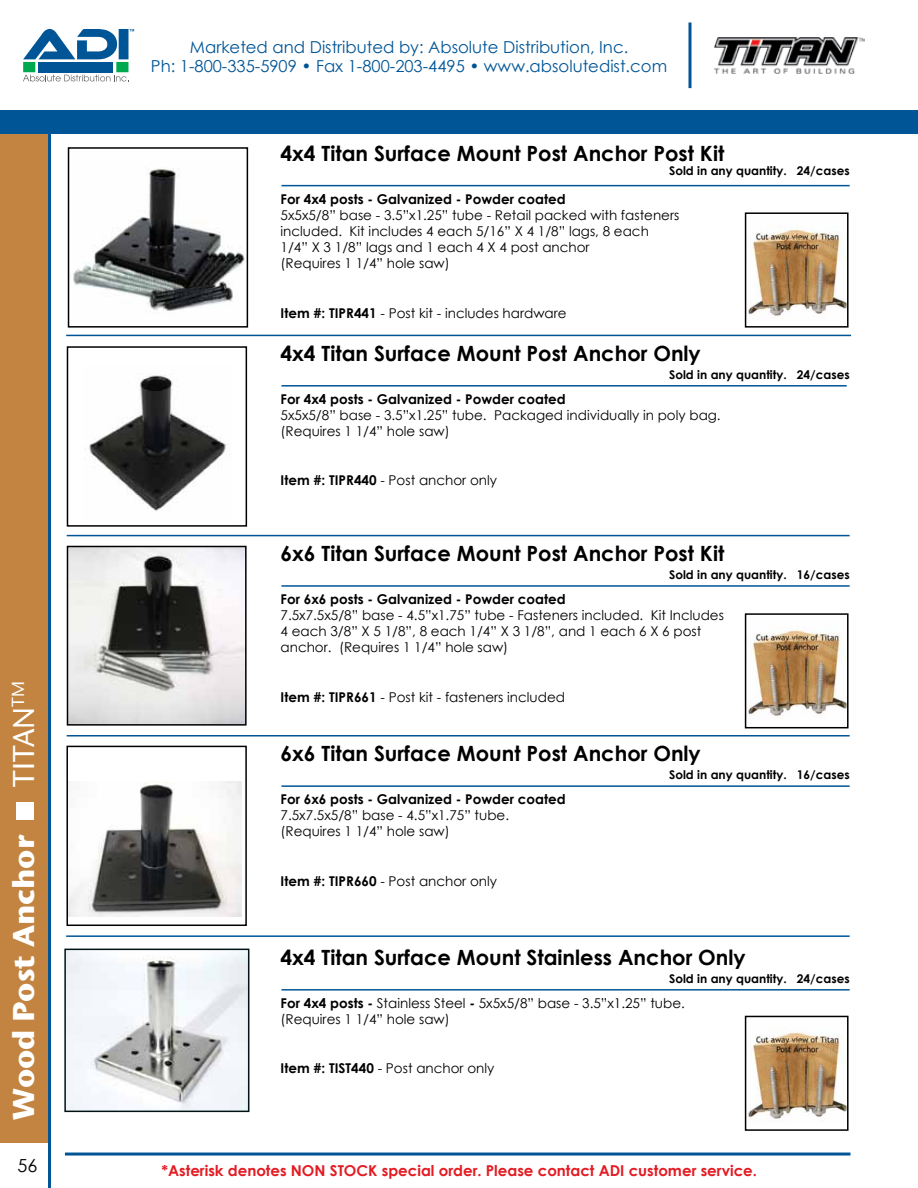
<style>
.page{position:relative;width:918px;height:1188px;background:#fff}
.page>*{position:absolute;margin:0;border:0;box-sizing:border-box;transform-origin:0 0}
.t1{font:700 30px "Stone Sans ITC";color:#fff}
.t2{font:500 30px "Stone Sans ITC";color:#fff}
.t3{font:700 21px "Century Gothic";color:#000}
.t4{font:18px "Century Gothic";color:#000}
.t5{font:16.5px/19.8px "Century Gothic";color:#005596;text-align:center}
.t6{font:700 15px "Century Gothic";color:#e31b23}
.t7{font:13.5px/16.2px "Century Gothic";color:#000}
.t8{font:700 13.5px "Century Gothic";color:#000}
.t9{font:700 12px "Century Gothic";color:#000}
.s1{font-weight:700}
</style>
<div class="page">
<div style="left:0;top:133px;width:51px;height:1010px;background:#c28440"></div>
<div style="left:0;top:110px;width:918px;height:24px;background:#005596"></div>
<hr style="left:48px;top:134px;width:3px;height:1054px;background:#005596">
<hr style="left:65px;top:1153px;width:785px;height:3px;background:#005596">
<div style="left:16px;top:802px;width:17px;height:18px;background:#fff"></div>
<svg style="left:23px;top:29px;width:95px;height:31px"></svg>
<div style="left:119px;top:29px;width:10px;height:30px;background:#005596"></div>
<div style="left:23px;top:62px;width:12px;height:10px;background:#00a94f"></div>
<div style="left:38px;top:62px;width:75px;height:10px;background:#005596"></div>
<div style="left:116px;top:62px;width:12px;height:10px;background:#00a94f"></div>
<svg style="left:23px;top:75px;width:106px;height:6px"></svg>
<svg style="left:688px;top:22px;width:4px;height:66px"></svg>
<img style="left:714px;top:38px;width:150px;height:36px">
<hr style="left:67px;top:535px;width:783px;height:1px;background:#005596">
<hr style="left:66px;top:335px;width:785px;height:1px;background:#005596">
<hr style="left:67px;top:735px;width:783px;height:2px;background:#005596">
<img style="left:73px;top:168px;width:172px;height:143px">
<div style="left:68px;top:147px;width:180px;height:181px;border:2px solid #000"></div>
<hr style="left:281px;top:185px;width:569px;height:1px;background:#005596">
<img style="left:85px;top:375px;width:145px;height:137px">
<div style="left:67px;top:346px;width:180px;height:181px;border:2px solid #000"></div>
<hr style="left:281px;top:385px;width:566px;height:2px;background:#005596">
<img style="left:70px;top:549px;width:174px;height:174px">
<div style="left:67px;top:546px;width:180px;height:180px;border:2px solid #000"></div>
<hr style="left:281px;top:585px;width:569px;height:2px;background:#005596">
<img style="left:69px;top:782px;width:173px;height:134px">
<div style="left:66px;top:746px;width:181px;height:180px;border:2px solid #000"></div>
<hr style="left:281px;top:785px;width:569px;height:2px;background:#005596">
<hr style="left:66px;top:935px;width:784px;height:2px;background:#005596">
<hr style="left:281px;top:989px;width:569px;height:2px;background:#005596">
<img style="left:67px;top:952px;width:179px;height:157px">
<div style="left:64px;top:949px;width:185px;height:163px;border:2px solid #001213"></div>
<img style="left:748px;top:1032px;width:98px;height:87px">
<div style="left:745px;top:1016px;width:104px;height:115px;border:2px solid #000"></div>
<img style="left:748px;top:630px;width:98px;height:86px">
<div style="left:745px;top:613px;width:104px;height:115px;border:2px solid #000"></div>
<img style="left:748px;top:229px;width:98px;height:87px">
<div style="left:745px;top:212px;width:104px;height:116px;border:2px solid #000"></div>
<h1 class="t2" style="left:5px;top:787px;width:107px;rotate:-90deg">TITAN<sup>TM</sup></h1>
<h1 class="t1" style="left:4px;top:1120px;width:286px;rotate:-90deg">Wood Post Anchor</h1>
<h3 class="t4" style="left:17px;top:1153px;width:21px">56</h3>
<p class="t5" style="left:151px;top:37px;width:518px">Marketed and Distributed by: Absolute Distribution, Inc.<br>Ph: 1-800-335-5909 • Fax 1-800-203-4495 • www.absolutedist.com</p>
<h2 class="t3" style="left:280px;top:137px;width:445px">4x4 Titan Surface Mount Post Anchor Post Kit</h2>
<p class="t8" style="left:281px;top:188px;width:287px">For 4x4 posts - Galvanized - Powder coated</p>
<p class="t7" style="left:281px;top:207px;width:400px">5x5x5/8” base - 3.5”x1.25” tube - Retail packed with fasteners included. Kit includes 4 each 5/16” X 4 1/8” lags, 8 each 1/4” X 3 1/8” lags and 1 each 4 X 4 post anchor<br>(Requires 1 1/4” hole saw)</p>
<p class="t7" style="left:281px;top:305px;width:288px"><span class="s1">Item #: TIPR441</span> - Post kit - includes hardware</p>
<p class="t9" style="left:669px;top:162px;width:182px">Sold in any quantity. 24/cases</p>
<h2 class="t3" style="left:280px;top:338px;width:422px">4x4 Titan Surface Mount Post Anchor Only</h2>
<p class="t8" style="left:281px;top:389px;width:287px">For 4x4 posts - Galvanized - Powder coated</p>
<p class="t7" style="left:281px;top:407px;width:442px">5x5x5/8” base - 3.5”x1.25” tube. Packaged individually in poly bag. (Requires 1 1/4” hole saw)</p>
<p class="t7" style="left:281px;top:472px;width:218px"><span class="s1">Item #: TIPR440</span> - Post anchor only</p>
<p class="t9" style="left:669px;top:366px;width:182px">Sold in any quantity. 24/cases</p>
<h2 class="t3" style="left:280px;top:538px;width:445px">6x6 Titan Surface Mount Post Anchor Post Kit</h2>
<p class="t8" style="left:281px;top:589px;width:287px">For 6x6 posts - Galvanized - Powder coated</p>
<p class="t7" style="left:281px;top:607px;width:445px">7.5x7.5x5/8” base - 4.5”x1.75” tube - Fasteners included. Kit Includes<br>4 each 3/8” X 5 1/8”, 8 each 1/4” X 3 1/8”, and 1 each 6 X 6 post anchor. (Requires 1 1/4” hole saw)</p>
<p class="t7" style="left:281px;top:689px;width:286px"><span class="s1">Item #: TIPR661</span> - Post kit - fasteners included</p>
<p class="t9" style="left:669px;top:566px;width:182px">Sold in any quantity. 16/cases</p>
<h2 class="t3" style="left:280px;top:738px;width:422px">6x6 Titan Surface Mount Post Anchor Only</h2>
<p class="t8" style="left:281px;top:789px;width:287px">For 6x6 posts - Galvanized - Powder coated</p>
<p class="t7" style="left:281px;top:807px;width:230px">7.5x7.5x5/8” base - 4.5”x1.75” tube. (Requires 1 1/4” hole saw)</p>
<p class="t7" style="left:281px;top:872px;width:218px"><span class="s1">Item #: TIPR660</span> - Post anchor only</p>
<p class="t9" style="left:669px;top:766px;width:182px">Sold in any quantity. 16/cases</p>
<h2 class="t3" style="left:280px;top:942px;width:467px">4x4 Titan Surface Mount Stainless Anchor Only</h2>
<p class="t7" style="left:281px;top:995px;width:406px"><span class="s1">For 4x4 posts -</span> Stainless Steel <span class="s1">-</span> 5x5x5/8” base - 3.5”x1.25” tube. (Requires 1 1/4” hole saw)</p>
<p class="t7" style="left:281px;top:1060px;width:215px"><span class="s1">Item #: TIST440</span> - Post anchor only</p>
<p class="t9" style="left:669px;top:970px;width:182px">Sold in any quantity. 24/cases</p>
<p class="t6" style="left:162px;top:1159px;width:597px">*Asterisk denotes NON STOCK special order. Please contact ADI customer service.</p>
</div>
